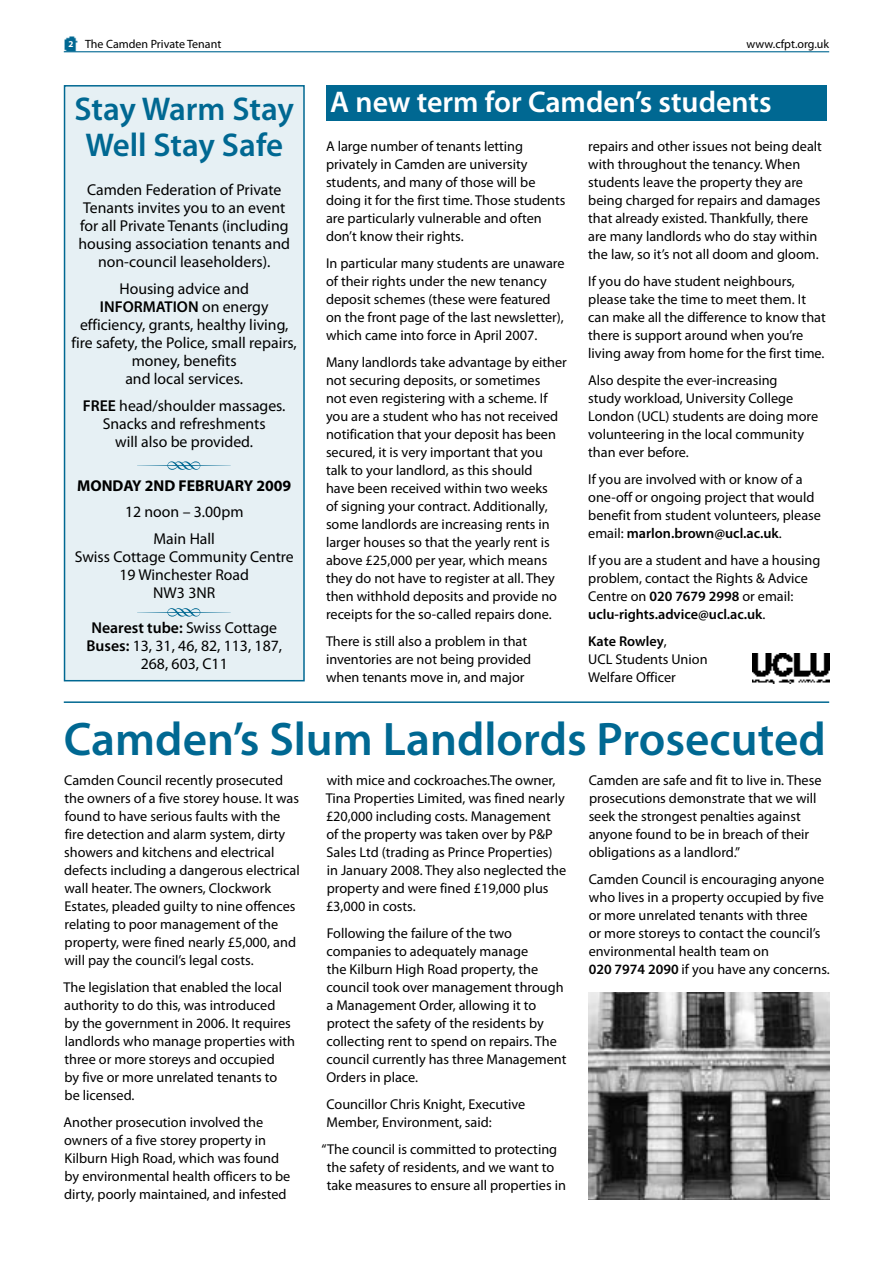
<style>
.page{position:relative;width:893px;height:1263px;background:#fff}
.page>*{position:absolute;margin:0;border:0;box-sizing:border-box;transform-origin:0 0}
.t1{font:600 47.25px "Myriad Pro";color:#006892}
.t2{font:600 33px/36px "Myriad Pro";color:#006892;text-align:center}
.t3{font:600 30px "Myriad Pro";color:#fff}
.t4{font:15.75px/18px "Myriad Pro";color:#000;text-align:center}
.t5{font:700 15.75px "Myriad Pro";color:#000}
.t6{font:14.25px/18px "Myriad Pro";color:#000}
.t7{font:12px "Myriad Pro";color:#000}
.s1{font-weight:700;font-size:9px;color:#fff}
.s2{font-weight:600}
</style>
<div class="page">
<hr style="left:64px;top:701px;width:765px;height:2px;background:#006892">
<img style="left:64px;top:36px;width:14px;height:15px">
<hr style="left:64px;top:51px;width:765px;height:1px;background:#006892">
<img style="left:752px;top:654px;width:77px;height:30px">
<div style="left:326px;top:85px;width:500px;height:35px;background:#006892"></div>
<div style="left:65px;top:86px;width:239px;height:595px;background:#e6f0f4"></div>
<div style="left:64px;top:85px;width:241px;height:596px;border:2px solid #006892"></div>
<svg style="left:137px;top:461px;width:94px;height:9px"></svg>
<svg style="left:137px;top:608px;width:94px;height:9px"></svg>
<img style="left:588px;top:993px;width:241px;height:206px">
<p class="t7" style="left:68px;top:37px;width:154px"><span class="s1">2</span> The Camden Private Tenant</p>
<p class="t7" style="left:747px;top:37px;width:84px">www.cfpt.org.uk</p>
<h2 class="t2" style="left:75px;top:90px;width:221px">Stay Warm Stay<br>Well Stay Safe</h2>
<p class="t4" style="left:78px;top:181px;width:213px">Camden Federation of Private<br>Tenants invites you to an event for all Private Tenants (including housing association tenants and non-council leaseholders).</p>
<p class="t4" style="left:72px;top:280px;width:227px">Housing advice and<br><span class="s2">INFORMATION</span> on energy efficiency, grants, healthy living, fire safety, the Police, small repairs, money, benefits<br>and local services.</p>
<p class="t4" style="left:83px;top:397px;width:204px"><span class="s2">FREE</span> head/shoulder massages.<br>Snacks and refreshments<br>will also be provided.</p>
<p class="t5" style="left:77px;top:475px;width:216px">MONDAY 2ND FEBRUARY 2009</p>
<p class="t4" style="left:125px;top:498px;width:120px;line-height:26.5px">12 noon – 3.00pm<br>Main Hall</p>
<p class="t4" style="left:75px;top:547px;width:221px">Swiss Cottage Community Centre<br>19 Winchester Road<br>NW3 3NR</p>
<p class="t4" style="left:86px;top:618px;width:197px"><span class="s2">Nearest tube:</span> Swiss Cottage<br><span class="s2">Buses:</span> 13, 31, 46, 82, 113, 187,<br>268, 603, C11</p>
<h3 class="t3" style="left:330px;top:83px;width:443px">A new term for Camden’s students</h3>
<p class="t6" style="left:326px;top:137px;width:241px">A large number of tenants letting privately in Camden are university students, and many of those will be doing it for the first time. Those students are particularly vulnerable and often don’t know their rights.</p>
<p class="t6" style="left:326px;top:254px;width:240px">In particular many students are unaware of their rights under the new tenancy deposit schemes (these were featured on the front page of the last newsletter), which came into force in April 2007.</p>
<p class="t6" style="left:326px;top:353px;width:242px">Many landlords take advantage by either not securing deposits, or sometimes<br>not even registering with a scheme. If you are a student who has not received notification that your deposit has been secured, it is very important that you talk to your landlord, as this should<br>have been received within two weeks<br>of signing your contract. Additionally, some landlords are increasing rents in larger houses so that the yearly rent is above £25,000 per year, which means they do not have to register at all. They then withhold deposits and provide no receipts for the so-called repairs done.</p>
<p class="t6" style="left:326px;top:632px;width:207px">There is still also a problem in that inventories are not being provided when tenants move in, and major</p>
<p class="t6" style="left:588px;top:137px;width:235px">repairs and other issues not being dealt with throughout the tenancy. When students leave the property they are being charged for repairs and damages that already existed. Thankfully, there are many landlords who do stay within the law, so it’s not all doom and gloom.</p>
<p class="t6" style="left:588px;top:272px;width:239px">If you do have student neighbours, please take the time to meet them. It can make all the difference to know that there is support around when you’re living away from home for the first time.</p>
<p class="t6" style="left:588px;top:371px;width:231px">Also despite the ever-increasing<br>study workload, University College<br>London (UCL) students are doing more volunteering in the local community than ever before.</p>
<p class="t6" style="left:588px;top:470px;width:234px">If you are involved with or know of a one-off or ongoing project that would benefit from student volunteers, please email: <span class="s2">marlon.brown@ucl.ac.uk</span>.</p>
<p class="t6" style="left:588px;top:551px;width:234px">If you are a student and have a housing problem, contact the Rights &amp; Advice Centre on <span class="s2">020 7679 2998</span> or email: <span class="s2">uclu-rights.advice@ucl.ac.uk</span>.</p>
<p class="t6" style="left:588px;top:632px;width:121px"><span class="s2">Kate Rowley</span>,<br>UCL Students Union<br>Welfare Officer</p>
<h1 class="t1" style="left:64px;top:709px;width:764px">Camden’s Slum Landlords Prosecuted</h1>
<p class="t6" style="left:64px;top:771px;width:237px">Camden Council recently prosecuted the owners of a five storey house. It was found to have serious faults with the fire detection and alarm system, dirty showers and kitchens and electrical defects including a dangerous electrical wall heater. The owners, Clockwork Estates, pleaded guilty to nine offences relating to poor management of the property, were fined nearly £5,000, and will pay the council’s legal costs.</p>
<p class="t6" style="left:63px;top:978px;width:233px">The legislation that enabled the local authority to do this, was introduced<br>by the government in 2006. It requires landlords who manage properties with three or more storeys and occupied<br>by five or more unrelated tenants to<br>be licensed.</p>
<p class="t6" style="left:64px;top:1113px;width:228px">Another prosecution involved the owners of a five storey property in Kilburn High Road, which was found by environmental health officers to be dirty, poorly maintained, and infested</p>
<p class="t6" style="left:589px;top:771px;width:234px">Camden are safe and fit to live in. These prosecutions demonstrate that we will seek the strongest penalties against anyone found to be in breach of their obligations as a landlord.”</p>
<p class="t6" style="left:589px;top:870px;width:243px">Camden Council is encouraging anyone who lives in a property occupied by five or more unrelated tenants with three<br>or more storeys to contact the council’s environmental health team on<br><span class="s2">020 7974 2090</span> if you have any concerns.</p>
<p class="t6" style="left:326px;top:771px;width:242px">with mice and cockroaches.The owner, Tina Properties Limited, was fined nearly £20,000 including costs. Management<br>of the property was taken over by P&amp;P Sales Ltd (trading as Prince Properties) in January 2008. They also neglected the property and were fined £19,000 plus £3,000 in costs.</p>
<p class="t6" style="left:326px;top:924px;width:242px">Following the failure of the two companies to adequately manage<br>the Kilburn High Road property, the council took over management through a Management Order, allowing it to protect the safety of the residents by collecting rent to spend on repairs. The council currently has three Management Orders in place.</p>
<p class="t6" style="left:326px;top:1095px;width:200px">Councillor Chris Knight, Executive<br>Member, Environment, said:</p>
<p class="t6" style="left:327px;top:1140px;width:241px;text-indent:-5px">“The council is committed to protecting the safety of residents, and we want to take measures to ensure all properties in</p>
</div>
